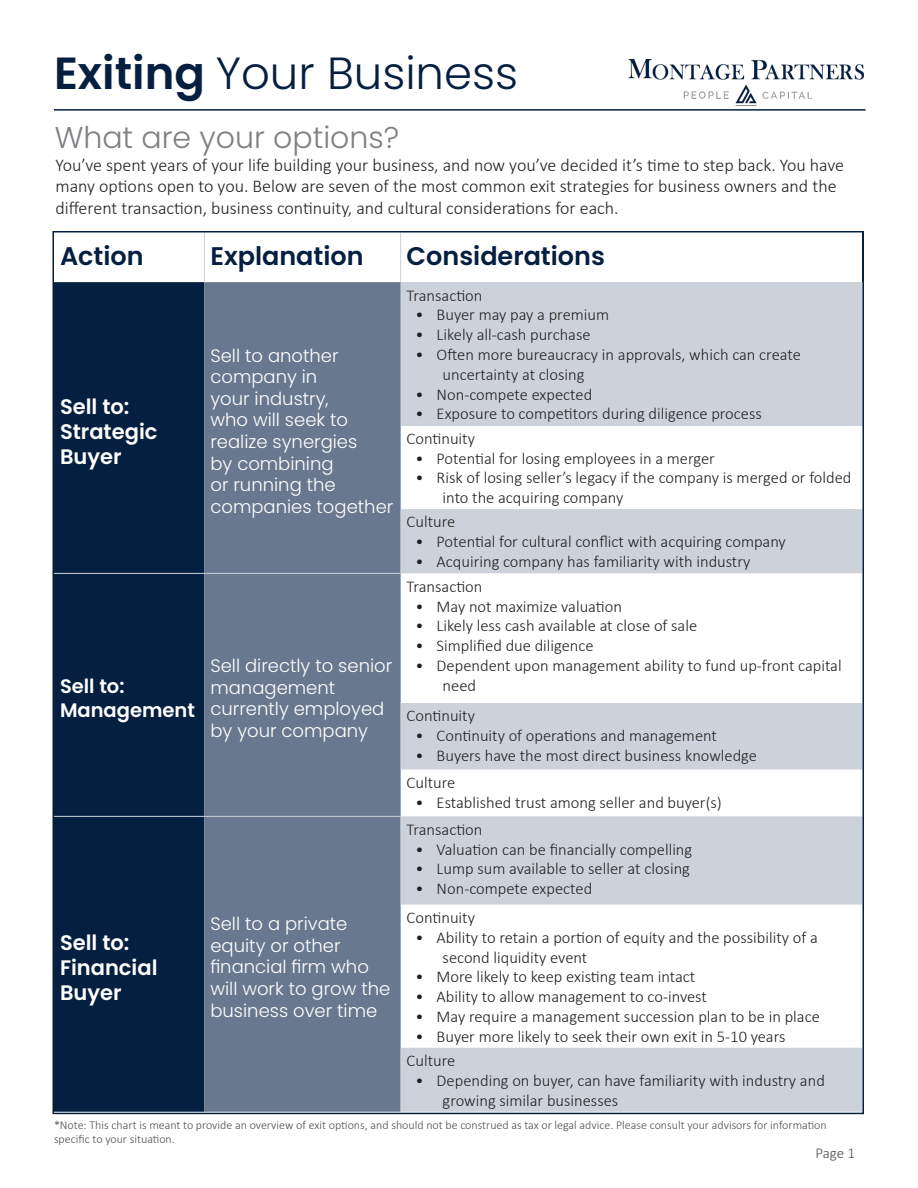
<style>
.page{position:relative;width:918px;height:1188px;background:#fff}
.page>*{position:absolute;margin:0;border:0;box-sizing:border-box;transform-origin:0 0}
.t1{font:300 45px "Poppins";color:#051f41}
.t2{font:300 30px "Poppins";color:#7f7f84}
.t3{font:600 25.5px "Poppins";color:#051f41}
.t4{font:600 21px/25.2px "Poppins";color:#fff}
.t5{font:600 19.5px "Poppins";color:#fff}
.t6{font:300 18px/21.6px "Calibri";color:#231f20}
.t7{font:300 18px/21.6px "Poppins";color:#fff}
.t8{font:300 16.5px/19.8px "Calibri";color:#231f20}
.t9{font:300 15px "Calibri";color:#4d4d4d}
.t10{font:300 12px/14.4px "Calibri";color:#4d4d4d}
.s1{font-weight:600}
</style>
<div class="page">
<div style="left:55px;top:282px;width:149px;height:829px;background:#051f41"></div>
<div style="left:204px;top:282px;width:197px;height:829px;background:#68788e"></div>
<div style="left:401px;top:282px;width:461px;height:143px;background:#cdd2da"></div>
<svg style="left:401px;top:509px;width:460px;height:602px"></svg>
<hr style="left:54px;top:573px;width:150px;height:1px;background:#cdd2da">
<hr style="left:204px;top:573px;width:197px;height:1px;background:#cdd2da">
<hr style="left:54px;top:816px;width:150px;height:1px;background:#cdd2da">
<hr style="left:204px;top:816px;width:197px;height:1px;background:#cdd2da">
<hr style="left:204px;top:232px;width:1px;height:50px;background:#cdd2da">
<hr style="left:400px;top:232px;width:1px;height:50px;background:#cdd2da">
<img style="left:628px;top:60px;width:236px;height:44px">
<hr style="left:54px;top:109px;width:812px;height:2px;background:#051f41">
<p class="t1" style="left:54px;top:47px;width:466px"><span class="s1">Exiting</span> Your Business</p>
<p class="t2" style="left:55px;top:120px;width:346px">What are your options?</p>
<p class="t6" style="left:56px;top:154px;width:790px">You’ve spent years of your life building your business, and now you’ve decided it’s time to step back. You have many options open to you. Below are seven of the most common exit strategies for business owners and the different transaction, business continuity, and cultural considerations for each.</p>
<p class="t3" style="left:60px;top:242px;width:85px">Action</p>
<p class="t3" style="left:210px;top:242px;width:155px">Explanation</p>
<p class="t3" style="left:407px;top:242px;width:200px">Considerations</p>
<p class="t4" style="left:60px;top:394px;width:71px">Sell to:</p>
<p class="t4" style="left:60px;top:419px;width:99px">Strategic<br>Buyer</p>
<p class="t5" style="left:60px;top:675px;width:66px">Sell to:</p>
<p class="t5" style="left:60px;top:699px;width:137px">Management</p>
<p class="t4" style="left:60px;top:930px;width:71px">Sell to:</p>
<p class="t4" style="left:60px;top:955px;width:99px">Financial<br>Buyer</p>
<p class="t7" style="left:210px;top:345px;width:184px">Sell to another company in<br>your industry,<br>who will seek to realize synergies<br>by combining<br>or running the companies together</p>
<p class="t7" style="left:210px;top:655px;width:183px">Sell directly to senior management currently employed by your company</p>
<p class="t7" style="left:210px;top:913px;width:181px">Sell to a private equity or other financial firm who will work to grow the business over time</p>
<p class="t8" style="left:407px;top:285px;width:77px">Transaction</p>
<p class="t8" style="left:416px;top:305px;width:195px">• Buyer may pay a premium</p>
<p class="t8" style="left:416px;top:325px;width:176px">• Likely all-cash purchase</p>
<p class="t8" style="left:443px;top:344px;width:360px;text-indent:-27px">• Often more bureaucracy in approvals, which can create uncertainty at closing</p>
<p class="t8" style="left:416px;top:384px;width:178px">• Non-compete expected</p>
<p class="t8" style="left:416px;top:404px;width:348px">• Exposure to competitors during diligence process</p>
<p class="t8" style="left:407px;top:428px;width:70px">Continuity</p>
<p class="t8" style="left:416px;top:448px;width:301px">• Potential for losing employees in a merger</p>
<p class="t8" style="left:443px;top:468px;width:410px;text-indent:-27px">• Risk of losing seller’s legacy if the company is merged or folded into the acquiring company</p>
<p class="t8" style="left:407px;top:512px;width:50px">Culture</p>
<p class="t8" style="left:416px;top:532px;width:372px">• Potential for cultural conflict with acquiring company</p>
<p class="t8" style="left:416px;top:552px;width:336px">• Acquiring company has familiarity with industry</p>
<p class="t8" style="left:407px;top:576px;width:77px">Transaction</p>
<p class="t8" style="left:416px;top:596px;width:208px">• May not maximize valuation</p>
<p class="t8" style="left:416px;top:616px;width:283px">• Likely less cash available at close of sale</p>
<p class="t8" style="left:416px;top:636px;width:180px">• Simplified due diligence</p>
<p class="t8" style="left:443px;top:655px;width:401px;text-indent:-27px">• Dependent upon management ability to fund up-front capital need</p>
<p class="t8" style="left:407px;top:706px;width:70px">Continuity</p>
<p class="t8" style="left:416px;top:726px;width:303px">• Continuity of operations and management</p>
<p class="t8" style="left:416px;top:745px;width:343px">• Buyers have the most direct business knowledge</p>
<p class="t8" style="left:407px;top:772px;width:50px">Culture</p>
<p class="t8" style="left:416px;top:792px;width:308px">• Established trust among seller and buyer(s)</p>
<p class="t8" style="left:407px;top:819px;width:77px">Transaction</p>
<p class="t8" style="left:416px;top:839px;width:278px">• Valuation can be financially compelling</p>
<p class="t8" style="left:416px;top:859px;width:276px">• Lump sum available to seller at closing</p>
<p class="t8" style="left:416px;top:879px;width:178px">• Non-compete expected</p>
<p class="t8" style="left:407px;top:907px;width:70px">Continuity</p>
<p class="t8" style="left:443px;top:927px;width:377px;text-indent:-27px">• Ability to retain a portion of equity and the possibility of a second liquidity event</p>
<p class="t8" style="left:416px;top:967px;width:281px">• More likely to keep existing team intact</p>
<p class="t8" style="left:416px;top:987px;width:293px">• Ability to allow management to co-invest</p>
<p class="t8" style="left:416px;top:1006px;width:406px">• May require a management succession plan to be in place</p>
<p class="t8" style="left:416px;top:1026px;width:371px">• Buyer more likely to seek their own exit in 5-10 years</p>
<p class="t8" style="left:407px;top:1051px;width:50px">Culture</p>
<p class="t8" style="left:443px;top:1070px;width:384px;text-indent:-27px">• Depending on buyer, can have familiarity with industry and growing similar businesses</p>
<p class="t10" style="left:54px;top:1117px;width:774px">*Note: This chart is meant to provide an overview of exit options, and should not be construed as tax or legal advice. Please consult your advisors for information specific to your situation.</p>
<p class="t9" style="left:815px;top:1144px;width:41px">Page 1</p>
</div>
